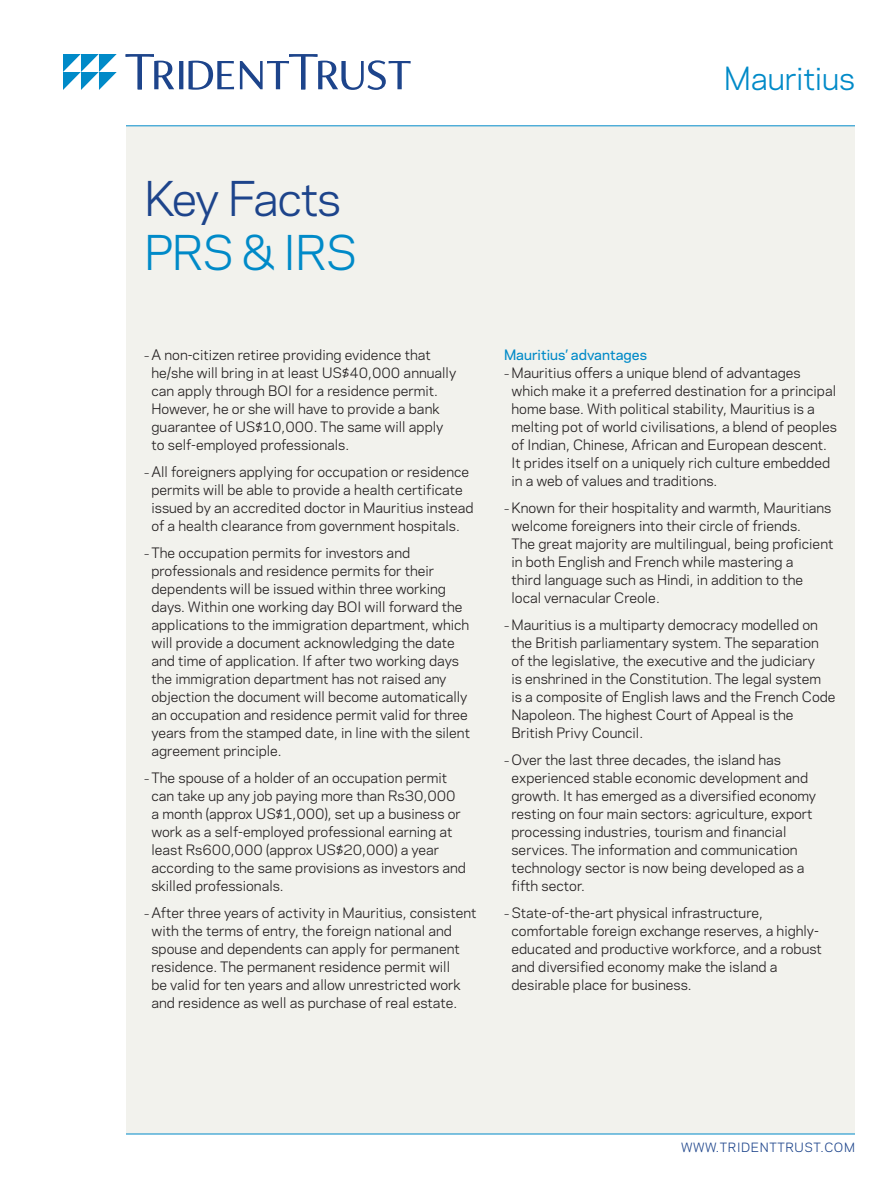
<style>
.page{position:relative;width:891px;height:1188px;background:#fff}
.page>*{position:absolute;margin:0;border:0;box-sizing:border-box;transform-origin:0 0}
.t1{font:45px "Polaris";letter-spacing:-.04em;color:#1d448b}
.t2{font:45px "Polaris";letter-spacing:-.03em;color:#008ac8}
.t3{font:30px "Polaris";letter-spacing:-.01em;color:#008ac8}
.t4{font:13.5px/18px "Polaris";color:#231f20}
.Head_1{font:500 13.5px "Polaris";color:#008ac8}
.t5{font:12px "Polaris";letter-spacing:.05em;color:#1d448b}
.s1{font-size:10.5px}
</style>
<div class="page">
<div style="left:126px;top:126px;width:729px;height:1008px;background:#f2f2ed"></div>
<hr style="left:126px;top:1134px;width:729px;height:1px;background:#008ac8">
<hr style="left:126px;top:126px;width:729px;height:1px;background:#008ac8">
<svg style="left:126px;top:54px;width:285px;height:36px"></svg>
<svg style="left:63px;top:54px;width:54px;height:36px"></svg>
<h2 class="t3" style="left:724px;top:56px;width:133px">Mauritius</h2>
<h1 class="t1" style="left:144px;top:165px;width:199px">Key Facts</h1>
<h1 class="t2" style="left:144px;top:219px;width:215px">PRS &amp; IRS</h1>
<p class="t4" style="left:152px;top:345px;width:306px;text-indent:-8px"><span class="s1">–</span> A non-citizen retiree providing evidence that he/she will bring in at least US$40,000 annually can apply through BOI for a residence permit.<br>However, he or she will have to provide a bank guarantee of US$10,000. The same will apply to self-employed professionals.</p>
<p class="t4" style="left:144px;top:462px;width:331px;text-align:center"><span class="s1">–</span> All foreigners applying for occupation or residence permits will be able to provide a health certificate issued by an accredited doctor in Mauritius instead of a health clearance from government hospitals.</p>
<p class="t4" style="left:152px;top:543px;width:320px;text-indent:-8px"><span class="s1">–</span> The occupation permits for investors and professionals and residence permits for their dependents will be issued within three working days. Within one working day BOI will forward the applications to the immigration department, which will provide a document acknowledging the date and time of application. If after two working days the immigration department has not raised any objection the document will become automatically an occupation and residence permit valid for three years from the stamped date, in line with the silent agreement principle.</p>
<p class="t4" style="left:152px;top:768px;width:316px;text-indent:-8px"><span class="s1">–</span> The spouse of a holder of an occupation permit can take up any job paying more than Rs30,000 a month (approx US$1,000), set up a business or work as a self-employed professional earning at least Rs600,000 (approx US$20,000) a year according to the same provisions as investors and skilled professionals.</p>
<p class="t4" style="left:152px;top:903px;width:326px;text-indent:-8px"><span class="s1">–</span> After three years of activity in Mauritius, consistent with the terms of entry, the foreign national and spouse and dependents can apply for permanent residence. The permanent residence permit will<br>be valid for ten years and allow unrestricted work and residence as well as purchase of real estate.</p>
<p class="Head_1" style="left:504px;top:345px;width:144px">Mauritius’ advantages</p>
<p class="t4" style="left:512px;top:363px;width:327px;text-indent:-8px"><span class="s1">–</span> Mauritius offers a unique blend of advantages which make it a preferred destination for a principal home base. With political stability, Mauritius is a melting pot of world civilisations, a blend of peoples of Indian, Chinese, African and European descent.<br>It prides itself on a uniquely rich culture embedded in a web of values and traditions.</p>
<p class="t4" style="left:512px;top:498px;width:323px;text-indent:-8px"><span class="s1">–</span> Known for their hospitality and warmth, Mauritians welcome foreigners into their circle of friends.<br>The great majority are multilingual, being proficient in both English and French while mastering a<br>third language such as Hindi, in addition to the local vernacular Creole.</p>
<p class="t4" style="left:512px;top:615px;width:326px;text-indent:-8px"><span class="s1">–</span> Mauritius is a multiparty democracy modelled on the British parliamentary system. The separation<br>of the legislative, the executive and the judiciary<br>is enshrined in the Constitution. The legal system<br>is a composite of English laws and the French Code Napoleon. The highest Court of Appeal is the British Privy Council.</p>
<p class="t4" style="left:512px;top:750px;width:306px;text-indent:-8px"><span class="s1">–</span> Over the last three decades, the island has experienced stable economic development and growth. It has emerged as a diversified economy resting on four main sectors: agriculture, export processing industries, tourism and financial services. The information and communication technology sector is now being developed as a fifth sector.</p>
<p class="t4" style="left:512px;top:903px;width:312px;text-indent:-8px"><span class="s1">–</span> State-of-the-art physical infrastructure, comfortable foreign exchange reserves, a highly&shy;educated and productive workforce, and a robust and diversified economy make the island a desirable place for business.</p>
<p class="t5" style="left:681px;top:1138px;width:175px">WWW.TRIDENTTRUST.COM</p>
</div>
